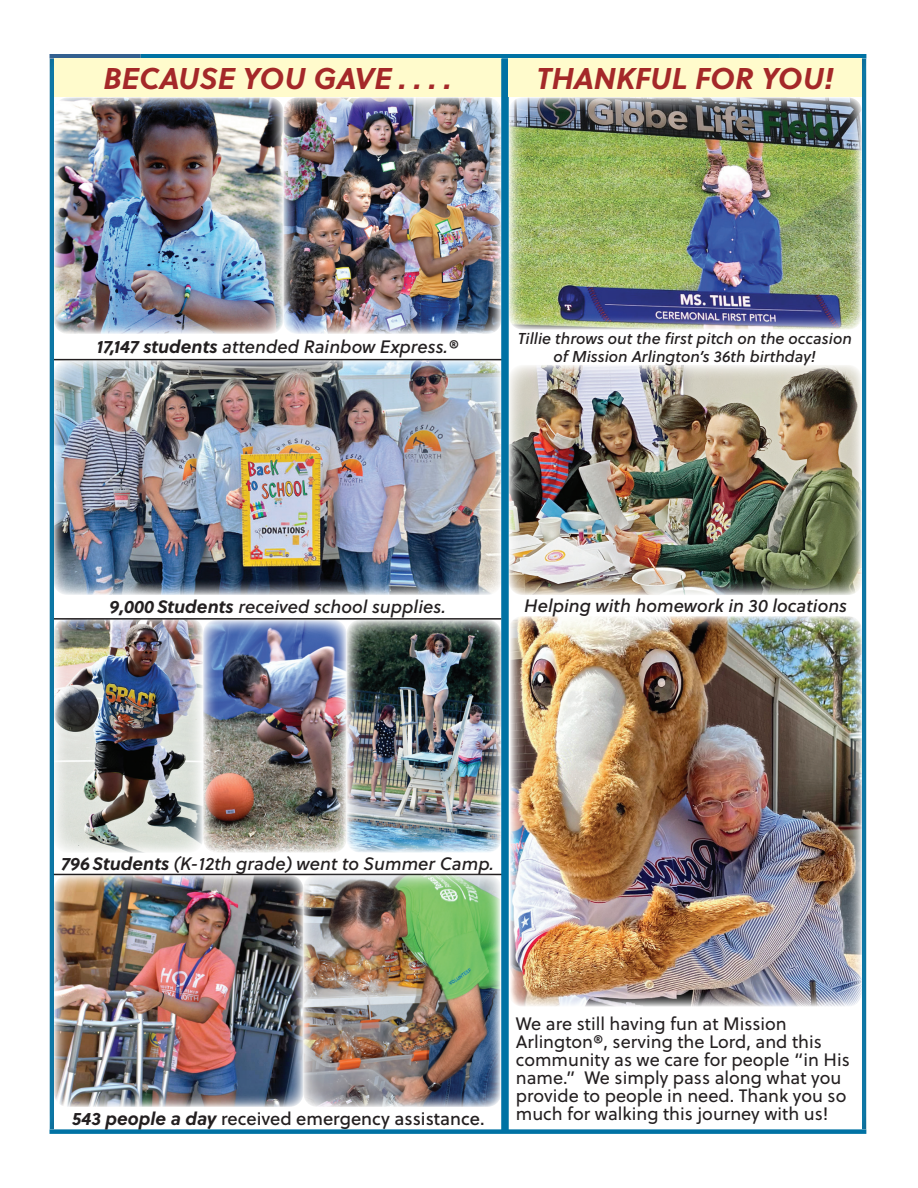
<style>
.page{position:relative;width:918px;height:1188px;background:#fff}
.page>*{position:absolute;margin:0;border:0;box-sizing:border-box;transform-origin:0 0}
.t1{font:italic 700 30px "Soleil";color:#a42829}
.t2{font:18px/18px "Soleil";color:#231f20}
.t3{font:italic 18px "Soleil Bk";color:#231f20}
.t4{font:18px "Soleil Bk";color:#231f20}
.t5{font:italic 15.75px/18px "Soleil Bk";color:#231f20;text-align:center}
.s1{font-family:"Soleil";font-weight:700}
.s2{font-family:"Soleil";font-weight:700;font-style:italic}
</style>
<div class="page">
<hr style="left:50px;top:54px;width:91px;height:4px;background:#336090">
<hr style="left:779px;top:54px;width:87px;height:4px;background:#0072a4">
<hr style="left:141px;top:54px;width:639px;height:4px;background:#0072a4">
<div style="left:54px;top:58px;width:447px;height:39px;background:#fffbcc"></div>
<hr style="left:54px;top:359px;width:449px;height:1px;background:#231f20">
<div style="left:50px;top:1129px;width:816px;height:5px;background:#0072a4"></div>
<img style="left:56px;top:97px;width:445px;height:237px">
<img style="left:56px;top:360px;width:445px;height:235px">
<div style="left:501px;top:58px;width:8px;height:1074px;background:#0072a4"></div>
<div style="left:49px;top:58px;width:7px;height:1072px;background:#231f20;opacity:.5"></div>
<img style="left:54px;top:620px;width:149px;height:233px">
<img style="left:203px;top:620px;width:298px;height:233px">
<hr style="left:54px;top:618px;width:447px;height:2px;background:#231f20">
<div style="left:509px;top:58px;width:353px;height:39px;background:#fffbcc"></div>
<img style="left:509px;top:365px;width:352px;height:230px">
<img style="left:509px;top:97px;width:352px;height:233px">
<img style="left:510px;top:616px;width:351px;height:391px">
<div style="left:861px;top:57px;width:7px;height:1073px;background:#231f20;opacity:.5"></div>
<img style="left:54px;top:874px;width:447px;height:233px">
<h1 class="t1" style="left:103px;top:56px;width:350px">BECAUSE YOU GAVE . . . .</h1>
<h1 class="t1" style="left:536px;top:56px;width:299px">THANKFUL FOR YOU!</h1>
<p class="t3" style="left:97px;top:334px;width:363px"><span class="s1">17,147 students</span> attended Rainbow Express.®</p>
<p class="t5" style="left:518px;top:329px;width:336px">Tillie throws out the first pitch on the occasion of Mission Arlington’s 36th birthday!</p>
<p class="t3" style="left:109px;top:594px;width:338px"><span class="s1">9,000Students</span> received school supplies.</p>
<p class="t3" style="left:524px;top:593px;width:325px">Helping with homework in 30 locations</p>
<p class="t3" style="left:61px;top:850px;width:434px"><span class="s1">796Students</span> (K-12th grade) went to Summer Camp.</p>
<p class="t4" style="left:72px;top:1105px;width:414px"><span class="s2">543 people a day</span> received emergency assistance.</p>
<p class="t2" style="left:516px;top:1014px;width:336px">We are still having fun at Mission Arlington®, serving the Lord, and this community as we care for people “in His name.” We simply pass along what you provide to people in need. Thank you so much for walking this journey with us!</p>
</div>
